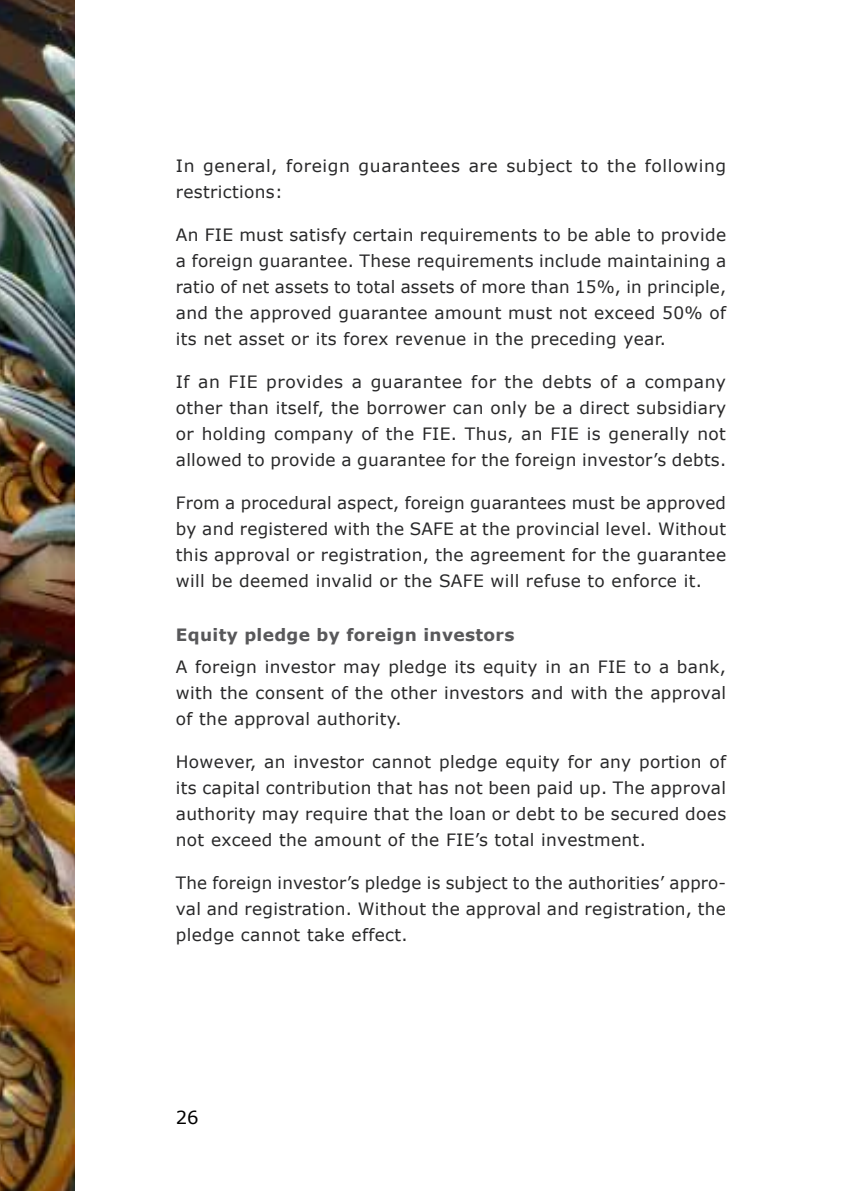
<style>
.page{position:relative;width:851px;height:1191px;background:#fff}
.page>*{position:absolute;margin:0;border:0;box-sizing:border-box;transform-origin:0 0}
.t1{font:18px "Verdana";color:#000}
.t2{font:17px/26px "Verdana";letter-spacing:.02em;color:#282829;text-align:justify}
.t3{font:700 17px "Verdana";letter-spacing:.02em;color:#58585a}
</style>
<div class="page">
<img style="left:0;top:0;width:75px;height:1191px">
<p class="t2" style="left:176px;top:152px;width:551px">In general, foreign guarantees are subject to the following restrictions:</p>
<p class="t2" style="left:176px;top:221px;width:552px">An FIE must satisfy certain requirements to be able to provide a foreign guarantee. These requirements include maintaining a ratio of net assets to total assets of more than 15%, in principle, and the approved guarantee amount must not exceed 50% of its net asset or its forex revenue in the preceding year.</p>
<p class="t2" style="left:176px;top:368px;width:552px">If an FIE provides a guarantee for the debts of a company other than itself, the borrower can only be a direct subsidiary or holding company of the FIE. Thus, an FIE is generally not allowed to provide a guarantee for the foreign investor’s debts.</p>
<p class="t2" style="left:176px;top:489px;width:551px">From a procedural aspect, foreign guarantees must be approved by and registered with the SAFE at the provincial level. Without this approval or registration, the agreement for the guarantee will be deemed invalid or the SAFE will refuse to enforce it.</p>
<p class="t3" style="left:176px;top:623px;width:340px">Equity pledge by foreign investors</p>
<p class="t2" style="left:176px;top:653px;width:551px">A foreign investor may pledge its equity in an FIE to a bank, with the consent of the other investors and with the approval of the approval authority.</p>
<p class="t2" style="left:176px;top:748px;width:551px">However, an investor cannot pledge equity for any portion of its capital contribution that has not been paid up. The approval authority may require that the loan or debt to be secured does not exceed the amount of the FIE’s total investment.</p>
<p class="t2" style="left:176px;top:869px;width:551px">The foreign investor’s pledge is subject to the authorities’ appro&shy;val and registration. Without the approval and registration, the pledge cannot take effect.</p>
<p class="t1" style="left:176px;top:1105px;width:24px">26</p>
</div>
